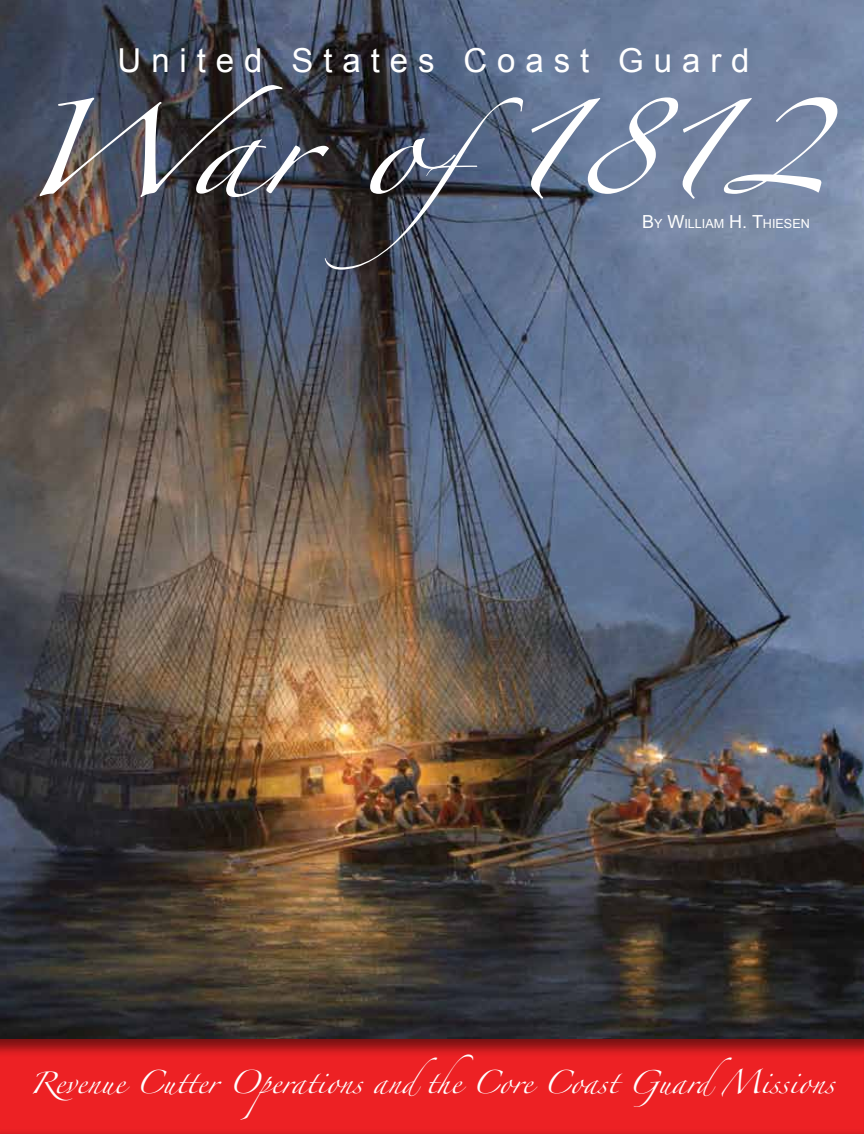
<style>
.page{position:relative;width:864px;height:1134px;background:#fff}
.page>*{position:absolute;margin:0;border:0;box-sizing:border-box;transform-origin:0 0}
.t1{font:85.5px "Zapfino";color:#fff;scale:1.17 1}
.t2{font:33px "Arial";letter-spacing:.3em;color:#fff}
.t3{font:21px "Zapfino";color:#fff}
.t4{font:12.6px "Arial";color:#fff}
.s1{font-size:51px}
.s2{font-size:18px}
.s3{font-size:19.5px}
</style>
<div class="page">
<div style="left:0;top:1036px;width:864px;height:98px;background:#000;opacity:.5"></div>
<img style="left:0;top:0;width:864px;height:1038px">
<h2 class="t2" style="left:118px;top:38px;width:633px">United States Coast Guard</h2>
<h1 class="t1" style="left:15px;top:113px;width:696px">War o<span class="s1">f</span>1812</h1>
<p class="t4" style="left:642px;top:216px;width:169px"><span class="s2">B</span>Y <span class="s2">W</span>ILLIAM <span class="s2">H. T</span>H IESEN</p>
<p class="t3" style="left:30px;top:1074px;width:806px"><span class="s3">R</span>evenue Cutter Operations andthe Core Coast GuardMissions</p>
</div>
